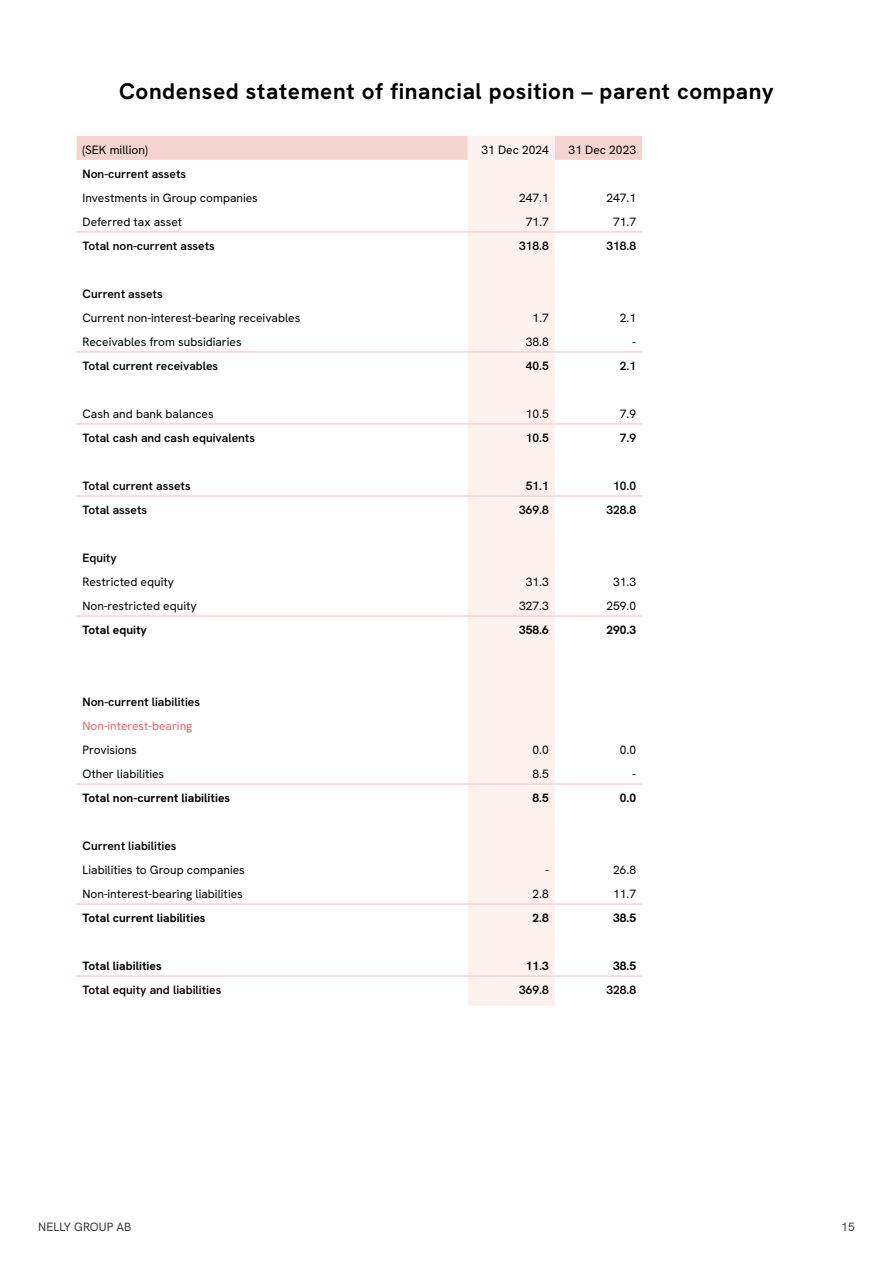
<style>
.page{position:relative;width:893px;height:1263px;background:#fff}
.page>*{position:absolute;margin:0;border:0;box-sizing:border-box;transform-origin:0 0}
.t1{font:700 22.5px "HK Grotesk";letter-spacing:.025em;color:#000}
.t2{font:12px "HK Grotesk";color:#000}
.t3{font:600 12px "HK Grotesk";color:#000}
.t4{font:700 12px "HK Grotesk";color:#000}
.t5{font:12px "HK Grotesk";color:#ec6467}
.t6{font:12px "HK Grotesk";color:#3b3b3c}
</style>
<div class="page">
<div style="left:77px;top:136px;width:565px;height:24px;background:#f5d4d0"></div>
<div style="left:468px;top:136px;width:87px;height:870px;background:#fcf1ee"></div>
<hr style="left:77px;top:231px;width:391px;height:2px;background:#f5d4d0">
<hr style="left:468px;top:231px;width:87px;height:2px;background:#f5d4d0">
<hr style="left:555px;top:231px;width:87px;height:2px;background:#f5d4d0">
<hr style="left:77px;top:351px;width:391px;height:2px;background:#f5d4d0">
<hr style="left:468px;top:351px;width:87px;height:2px;background:#f5d4d0">
<hr style="left:555px;top:351px;width:87px;height:2px;background:#f5d4d0">
<hr style="left:77px;top:423px;width:391px;height:2px;background:#f5d4d0">
<hr style="left:468px;top:423px;width:87px;height:2px;background:#f5d4d0">
<hr style="left:555px;top:423px;width:87px;height:2px;background:#f5d4d0">
<hr style="left:77px;top:495px;width:391px;height:2px;background:#f5d4d0">
<hr style="left:468px;top:495px;width:87px;height:2px;background:#f5d4d0">
<hr style="left:555px;top:495px;width:87px;height:2px;background:#f5d4d0">
<hr style="left:77px;top:615px;width:391px;height:2px;background:#f5d4d0">
<hr style="left:468px;top:615px;width:87px;height:2px;background:#f5d4d0">
<hr style="left:555px;top:615px;width:87px;height:2px;background:#f5d4d0">
<hr style="left:77px;top:783px;width:391px;height:2px;background:#f5d4d0">
<hr style="left:468px;top:783px;width:87px;height:2px;background:#f5d4d0">
<hr style="left:555px;top:783px;width:87px;height:2px;background:#f5d4d0">
<hr style="left:77px;top:903px;width:391px;height:2px;background:#f5d4d0">
<hr style="left:468px;top:903px;width:87px;height:2px;background:#f5d4d0">
<hr style="left:555px;top:903px;width:87px;height:2px;background:#f5d4d0">
<hr style="left:77px;top:975px;width:391px;height:2px;background:#f5d4d0">
<hr style="left:468px;top:975px;width:87px;height:2px;background:#f5d4d0">
<hr style="left:555px;top:975px;width:87px;height:2px;background:#f5d4d0">
<h1 class="t1" style="left:119px;top:77px;width:656px">Condensed statement of financial position – parent company</h1>
<p class="t2" style="left:83px;top:142px;width:67px">(SEK million)</p>
<p class="t2" style="left:481px;top:142px;width:69px">31 Dec 2024</p>
<p class="t2" style="left:569px;top:142px;width:69px">31 Dec 2023</p>
<p class="t3" style="left:83px;top:166px;width:105px">Non-current assets</p>
<p class="t2" style="left:83px;top:190px;width:177px">Investments in Group companies</p>
<p class="t2" style="left:519px;top:190px;width:31px">247.1</p>
<p class="t2" style="left:606px;top:190px;width:31px">247.1</p>
<p class="t2" style="left:83px;top:214px;width:101px">Deferred tax asset</p>
<p class="t2" style="left:526px;top:214px;width:25px">71.7</p>
<p class="t2" style="left:613px;top:214px;width:25px">71.7</p>
<p class="t3" style="left:83px;top:238px;width:134px">Total non-current assets</p>
<p class="t3" style="left:519px;top:238px;width:31px">318.8</p>
<p class="t3" style="left:606px;top:238px;width:31px">318.8</p>
<p class="t3" style="left:83px;top:286px;width:82px">Current assets</p>
<p class="t2" style="left:83px;top:310px;width:219px">Current non-interest-bearing receivables</p>
<p class="t2" style="left:533px;top:310px;width:18px">1.7</p>
<p class="t2" style="left:620px;top:310px;width:18px">2.1</p>
<p class="t2" style="left:83px;top:334px;width:161px">Receivables from subsidiaries</p>
<p class="t2" style="left:526px;top:334px;width:25px">38.8</p>
<p class="t2" style="left:633px;top:334px;width:5px">-</p>
<p class="t3" style="left:83px;top:358px;width:137px">Total current receivables</p>
<p class="t3" style="left:526px;top:358px;width:25px">40.5</p>
<p class="t3" style="left:620px;top:358px;width:18px">2.1</p>
<p class="t2" style="left:83px;top:406px;width:133px">Cash and bank balances</p>
<p class="t2" style="left:526px;top:406px;width:25px">10.5</p>
<p class="t2" style="left:620px;top:406px;width:18px">7.9</p>
<p class="t3" style="left:83px;top:430px;width:174px">Total cash and cash equivalents</p>
<p class="t3" style="left:526px;top:430px;width:25px">10.5</p>
<p class="t3" style="left:620px;top:430px;width:18px">7.9</p>
<p class="t3" style="left:83px;top:478px;width:110px">Total current assets</p>
<p class="t3" style="left:526px;top:478px;width:25px">51.1</p>
<p class="t3" style="left:613px;top:478px;width:25px">10.0</p>
<p class="t3" style="left:83px;top:502px;width:66px">Total assets</p>
<p class="t3" style="left:519px;top:502px;width:31px">369.8</p>
<p class="t3" style="left:606px;top:502px;width:31px">328.8</p>
<p class="t3" style="left:83px;top:550px;width:36px">Equity</p>
<p class="t2" style="left:83px;top:574px;width:93px">Restricted equity</p>
<p class="t2" style="left:526px;top:574px;width:25px">31.3</p>
<p class="t2" style="left:613px;top:574px;width:25px">31.3</p>
<p class="t2" style="left:83px;top:598px;width:116px">Non-restricted equity</p>
<p class="t2" style="left:519px;top:598px;width:31px">327.3</p>
<p class="t2" style="left:606px;top:598px;width:31px">259.0</p>
<p class="t4" style="left:83px;top:622px;width:66px">Total equity</p>
<p class="t4" style="left:519px;top:622px;width:31px">358.6</p>
<p class="t4" style="left:606px;top:622px;width:31px">290.3</p>
<p class="t3" style="left:83px;top:694px;width:119px">Non-current liabilities</p>
<p class="t5" style="left:83px;top:718px;width:111px">Non-interest-bearing</p>
<p class="t2" style="left:83px;top:742px;width:56px">Provisions</p>
<p class="t2" style="left:533px;top:742px;width:18px">0.0</p>
<p class="t2" style="left:620px;top:742px;width:18px">0.0</p>
<p class="t2" style="left:83px;top:766px;width:83px">Other liabilities</p>
<p class="t2" style="left:533px;top:766px;width:18px">8.5</p>
<p class="t2" style="left:633px;top:766px;width:5px">-</p>
<p class="t4" style="left:83px;top:790px;width:149px">Total non-current liabilities</p>
<p class="t4" style="left:533px;top:790px;width:18px">8.5</p>
<p class="t4" style="left:620px;top:790px;width:18px">0.0</p>
<p class="t3" style="left:83px;top:838px;width:96px">Current liabilities</p>
<p class="t2" style="left:83px;top:862px;width:164px">Liabilities to Group companies</p>
<p class="t2" style="left:545px;top:862px;width:5px">-</p>
<p class="t2" style="left:613px;top:862px;width:25px">26.8</p>
<p class="t2" style="left:83px;top:886px;width:162px">Non-interest-bearing liabilities</p>
<p class="t2" style="left:533px;top:886px;width:18px">2.8</p>
<p class="t2" style="left:613px;top:886px;width:25px">11.7</p>
<p class="t4" style="left:83px;top:910px;width:125px">Total current liabilities</p>
<p class="t4" style="left:533px;top:910px;width:18px">2.8</p>
<p class="t4" style="left:613px;top:910px;width:25px">38.5</p>
<p class="t4" style="left:83px;top:958px;width:81px">Total liabilities</p>
<p class="t4" style="left:526px;top:958px;width:25px">11.3</p>
<p class="t4" style="left:613px;top:958px;width:25px">38.5</p>
<p class="t3" style="left:83px;top:982px;width:140px">Total equity and liabilities</p>
<p class="t3" style="left:519px;top:982px;width:31px">369.8</p>
<p class="t3" style="left:606px;top:982px;width:31px">328.8</p>
<p class="t6" style="left:38px;top:1219px;width:95px">NELLY GROUP AB</p>
<p class="t6" style="left:841px;top:1219px;width:15px">15</p>
</div>
